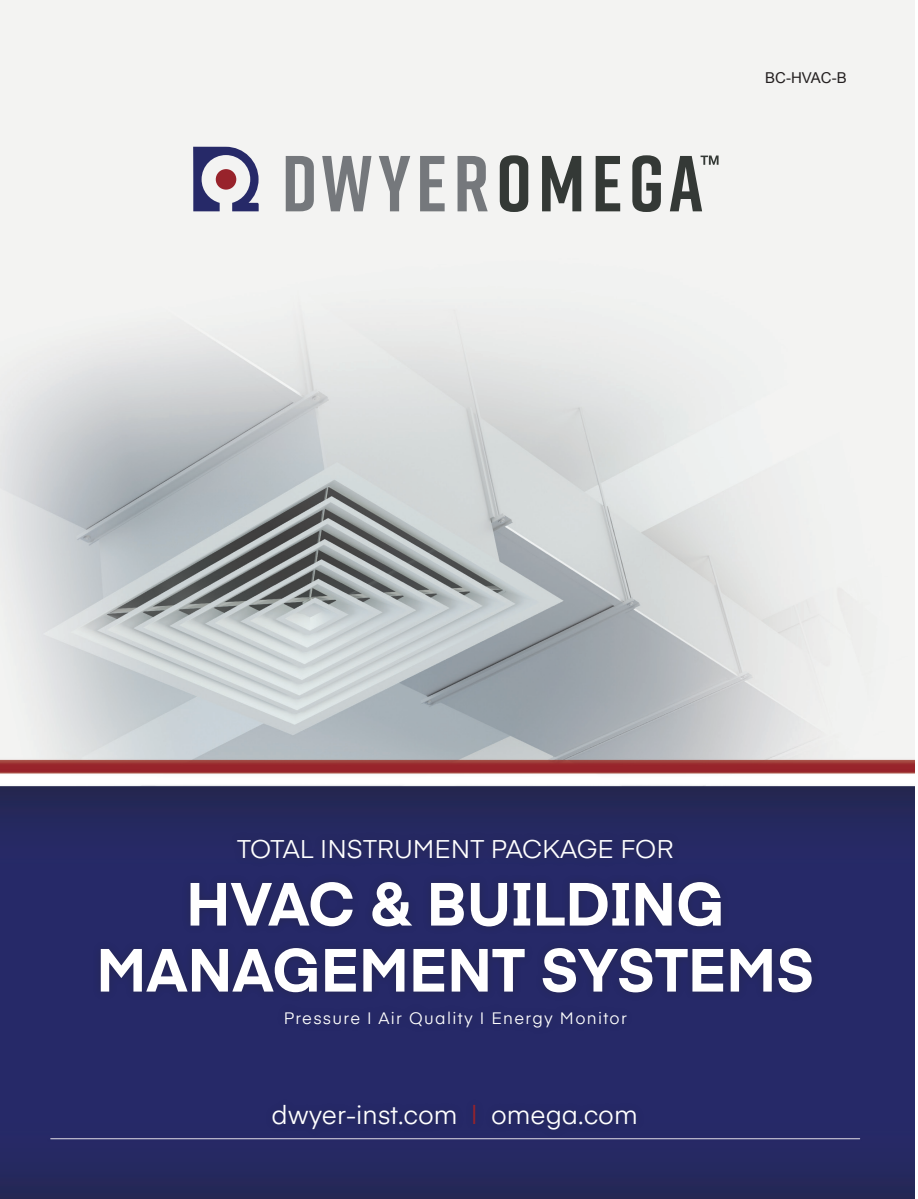
<style>
.page{position:relative;width:918px;height:1199px;background:#fff}
.page>*{position:absolute;margin:0;border:0;box-sizing:border-box;transform-origin:0 0}
.t1{font:700 60px/66px "Eina 04";color:#fff;text-align:center}
.t2{font:25.5px "Eina 03";color:#fff}
.t3{font:16.5px "Eina 03";letter-spacing:.08em;color:#fff}
.t4{font:15px "Arial";color:#231f20}
.s1{color:#98232b}
</style>
<div class="page">
<img style="left:0;top:0;width:913px;height:1199px">
<div style="left:276px;top:1003px;width:358px;height:33px;background:#252866"></div>
<div style="left:91px;top:872px;width:729px;height:129px;background:#252863"></div>
<div style="left:229px;top:831px;width:451px;height:36px;background:#252861"></div>
<div style="left:264px;top:1096px;width:380px;height:42px;background:#252866"></div>
<svg style="left:193px;top:147px;width:65px;height:64px"></svg>
<div style="left:216px;top:169px;width:20px;height:21px;background:#98232b;border-radius:50%"></div>
<svg style="left:285px;top:156px;width:29px;height:55px"></svg>
<svg style="left:322px;top:156px;width:49px;height:55px"></svg>
<svg style="left:378px;top:156px;width:32px;height:55px"></svg>
<svg style="left:420px;top:156px;width:24px;height:55px"></svg>
<svg style="left:457px;top:156px;width:30px;height:55px"></svg>
<svg style="left:499px;top:155px;width:29px;height:57px"></svg>
<svg style="left:541px;top:156px;width:40px;height:55px"></svg>
<svg style="left:595px;top:156px;width:25px;height:55px"></svg>
<svg style="left:632px;top:155px;width:28px;height:57px"></svg>
<svg style="left:669px;top:156px;width:49px;height:55px"></svg>
<p class="t4" style="left:764px;top:68px;width:83px">BC-HVAC-B</p>
<p class="t2" style="left:237px;top:830px;width:437px">TOTAL INSTRUMENT PACKAGE FOR</p>
<h1 class="t1" style="left:96px;top:868px;width:719px">HVAC &amp; BUILDING<br>MANAGEMENT SYSTEMS</h1>
<p class="t3" style="left:284px;top:1005px;width:344px">Pressure I Air Quality I Energy Monitor</p>
<p class="t2" style="left:271px;top:1096px;width:367px">dwyer-inst.com <span class="s1">|</span> omega.com</p>
</div>
